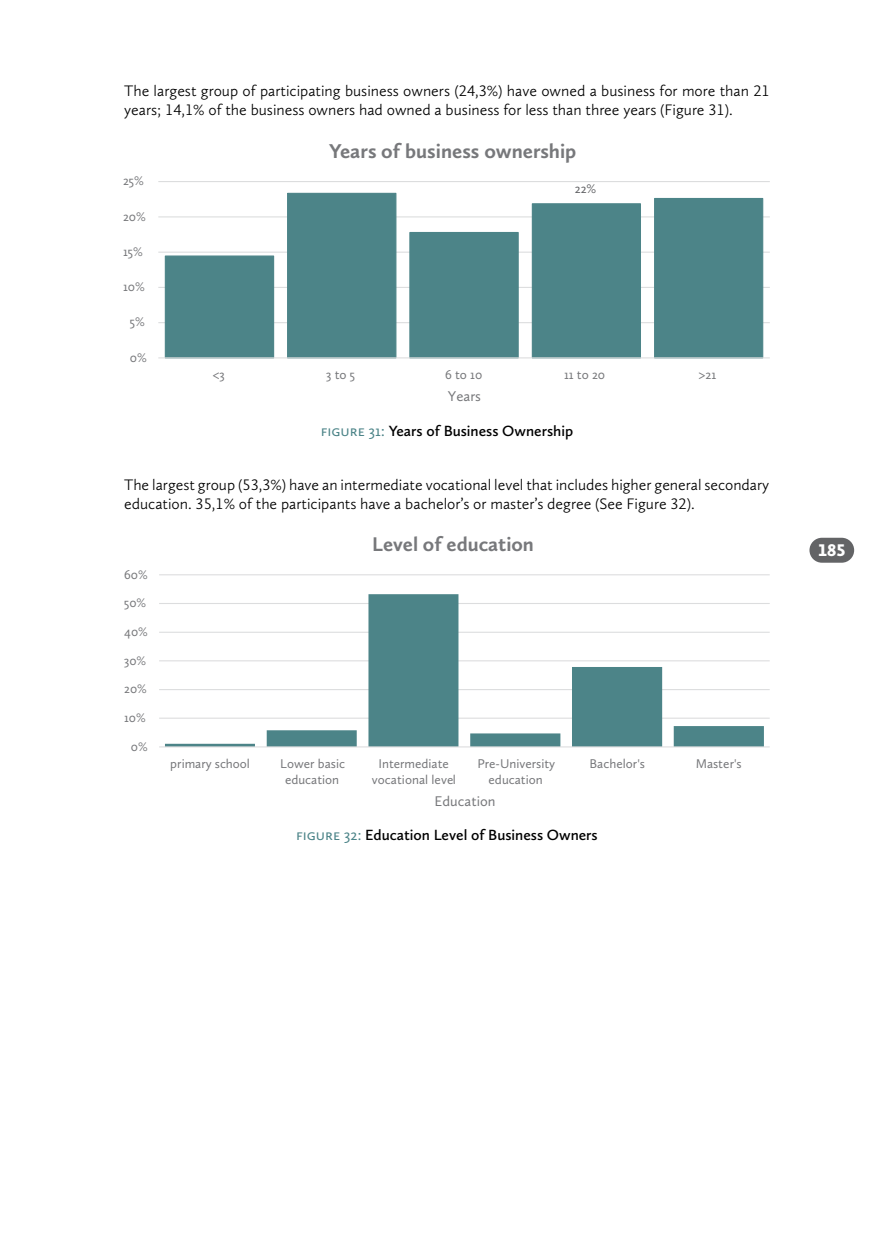
<style>
.page{position:relative;width:879px;height:1241px;background:#fff}
.page>*{position:absolute;margin:0;border:0;box-sizing:border-box;transform-origin:0 0}
.t1{font:700 20.65px "Calluna Sans";color:#77787b}
.t2{font:700 20.47px "Calluna Sans";color:#77787b}
.t3{font:900 17.5px "Calluna Sans";color:#fff}
.App_BT_SB{font:300 15.75px/19.2px "Calluna Sans";color:#000}
.Figuur_Titel{font:600 15.4px "Calluna Sans";color:#000}
.t4{font:14.7px "Calluna Sans";color:#77787b}
.t5{font:14.53px "Calluna Sans";letter-spacing:.005em;color:#77787b}
.t6{font:13.3px "Calluna Sans";color:#77787b}
.t7{font:13.3px "Calluna Sans";color:#636467}
.t8{font:13.12px/16.1px "Calluna Sans";color:#77787b;text-align:center}
.s1{font-weight:400;font-size:15.75px;color:#4c8488}
</style>
<div class="page">
<div style="left:809px;top:537px;width:44px;height:25px;background:#636466;border-radius:12px"></div>
<hr style="left:158px;top:322px;width:611px;height:1px;background:#dcddde">
<hr style="left:158px;top:287px;width:611px;height:1px;background:#dcddde">
<hr style="left:158px;top:251px;width:611px;height:2px;background:#dcddde">
<hr style="left:158px;top:216px;width:611px;height:1px;background:#dcddde">
<hr style="left:158px;top:181px;width:611px;height:1px;background:#dcddde">
<svg style="left:164px;top:192px;width:599px;height:167px"></svg>
<hr style="left:158px;top:357px;width:611px;height:1px;background:#dcddde">
<hr style="left:159px;top:717px;width:610px;height:1px;background:#dcddde">
<hr style="left:159px;top:689px;width:610px;height:1px;background:#dcddde">
<hr style="left:159px;top:660px;width:610px;height:1px;background:#dcddde">
<hr style="left:159px;top:631px;width:610px;height:1px;background:#dcddde">
<hr style="left:159px;top:603px;width:610px;height:1px;background:#dcddde">
<hr style="left:159px;top:574px;width:610px;height:1px;background:#dcddde">
<svg style="left:165px;top:594px;width:598px;height:152px"></svg>
<hr style="left:159px;top:746px;width:610px;height:1px;background:#dcddde">
<p class="App_BT_SB" style="left:124px;top:81px;width:646px">The largest group of participating business owners (24,3%) have owned a business for more than 21 years; 14,1% of the business owners had owned a business for less than three years (Figure 31).</p>
<p class="t6" style="left:123px;top:173px;width:22px">25%</p>
<p class="t6" style="left:123px;top:208px;width:24px">20%</p>
<p class="t6" style="left:123px;top:243px;width:21px">15%</p>
<p class="t6" style="left:123px;top:278px;width:23px">10%</p>
<p class="t6" style="left:130px;top:314px;width:17px">5%</p>
<p class="t6" style="left:130px;top:349px;width:18px">0%</p>
<p class="t1" style="left:329px;top:138px;width:249px">Years of business ownership</p>
<p class="t7" style="left:574px;top:181px;width:23px">22%</p>
<p class="t6" style="left:213px;top:366px;width:14px">&lt;3</p>
<p class="t6" style="left:326px;top:366px;width:30px">3 to 5</p>
<p class="t6" style="left:445px;top:366px;width:39px">6 to 10</p>
<p class="t6" style="left:564px;top:366px;width:43px">11 to 20</p>
<p class="t6" style="left:698px;top:366px;width:19px">&gt;21</p>
<p class="t4" style="left:447px;top:387px;width:35px">Years</p>
<p class="Figuur_Titel" style="left:320px;top:421px;width:254px"><span class="s1">Figure 31:</span> Years of Business Ownership</p>
<p class="App_BT_SB" style="left:124px;top:474px;width:646px">The largest group (53,3%) have an intermediate vocational level that includes higher general secondary education. 35,1% of the participants have a bachelor’s or master’s degree (See Figure 32).</p>
<p class="t8" style="left:124px;top:565px;width:25px">60%</p>
<p class="t8" style="left:124px;top:594px;width:24px">50%</p>
<p class="t8" style="left:124px;top:623px;width:25px">40%</p>
<p class="t8" style="left:124px;top:651px;width:24px">30%</p>
<p class="t8" style="left:124px;top:680px;width:24px">20%</p>
<p class="t8" style="left:124px;top:709px;width:23px">10%</p>
<p class="t8" style="left:131px;top:737px;width:18px">0%</p>
<p class="t2" style="left:372px;top:531px;width:163px">Level of education</p>
<p class="t8" style="left:170px;top:755px;width:81px">primary school</p>
<p class="t8" style="left:280px;top:755px;width:66px">Lower basic education</p>
<p class="t8" style="left:371px;top:755px;width:86px">Intermediate vocational level</p>
<p class="t8" style="left:477px;top:755px;width:79px">Pre-University education</p>
<p class="t8" style="left:589px;top:755px;width:57px">Bachelor's</p>
<p class="t8" style="left:695px;top:755px;width:48px">Master's</p>
<p class="t5" style="left:434px;top:791px;width:63px">Education</p>
<p class="Figuur_Titel" style="left:296px;top:825px;width:303px"><span class="s1">Figure 32:</span> Education Level of Business Owners</p>
<p class="t3" style="left:817px;top:539px;width:29px">185</p>
</div>
